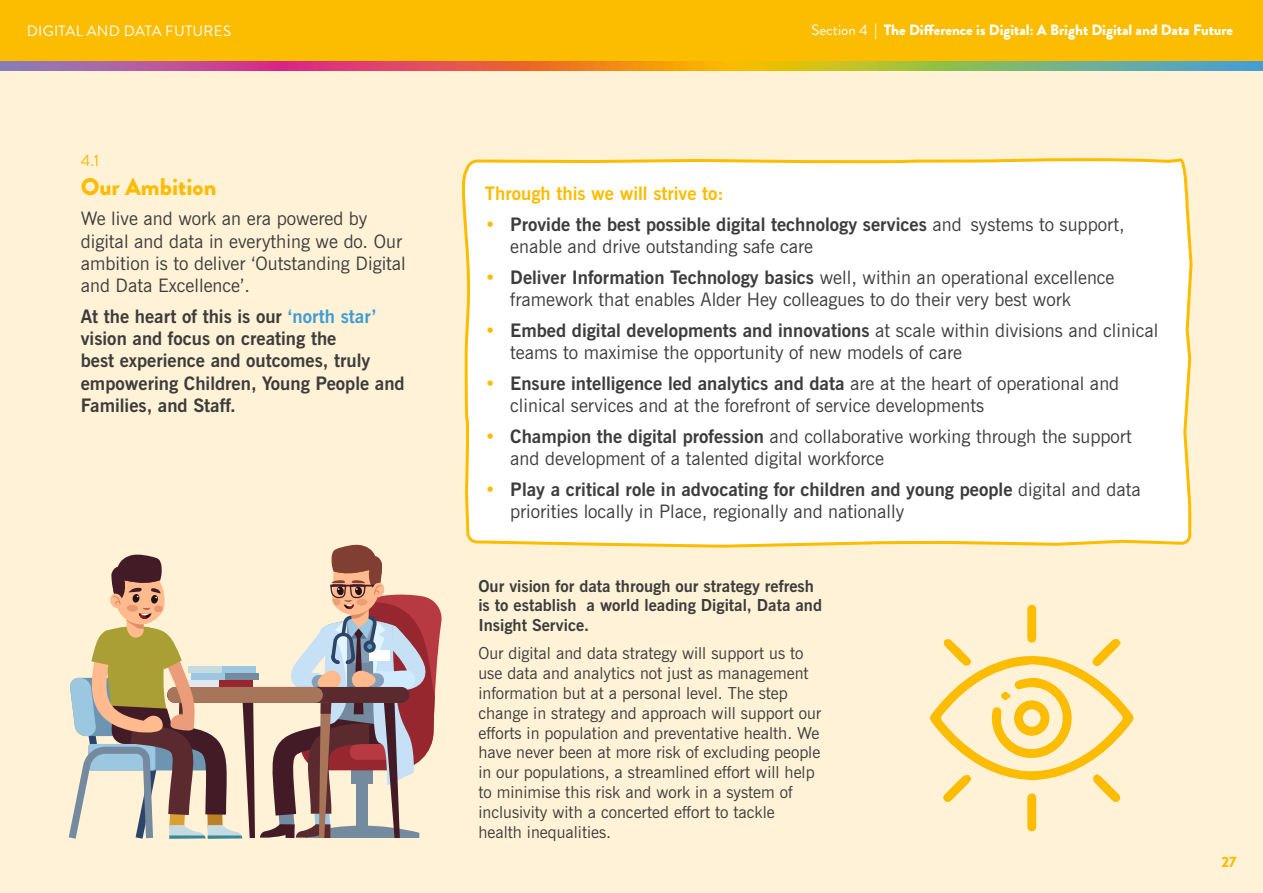
<style>
.page{position:relative;width:1263px;height:893px;background:#fff2d7}
.page>*{position:absolute;margin:0;border:0;box-sizing:border-box;transform-origin:0 0}
.t1{font:900 24px "Brandon Grotesque";color:#fcbc00}
.t2{font:18.6px/22.2px "News Gothic BT";color:#3c3c3b}
.t3{font:700 18.6px/22.2px "News Gothic BT";color:#3c3c3b}
.t4{font:700 18.6px "News Gothic BT";color:#fcbc00}
.t5{font:16.5px/19.8px "News Gothic BT";color:#3c3c3b}
.t6{font:700 16.5px/19.8px "News Gothic BT";color:#3c3c3b}
.t7{font:16.5px "Brandon Grotesque";color:#fcbc00}
.t8{font:900 15px "Brandon Grotesque";color:#fff}
.t9{font:15px "Brandon Grotesque";letter-spacing:.02em;color:#fff}
.t10{font:900 15px "Brandon Grotesque";color:#fcbc00}
.s1{font-weight:400}
.s2{color:#419bd6}
.s3{font-weight:700;color:#fcbc00}
.s4{font-weight:700}
</style>
<div class="page">
<div style="left:0;top:0;width:1263px;height:62px;background:#fcbc00"></div>
<svg style="left:0;top:62px;width:1263px;height:8px"></svg>
<div style="left:462px;top:158px;width:731px;height:390px;background:#fff"></div>
<svg style="left:69px;top:544px;width:373px;height:295px"></svg>
<svg style="left:930px;top:605px;width:204px;height:226px"></svg>
<p class="t9" style="left:27px;top:21px;width:206px">DIGITAL AND DATA FUTURES</p>
<p class="t8" style="left:811px;top:19px;width:423px"><span class="s1">Section 4</span> | The Difference is Digital: A Bright Digital and Data Future</p>
<p class="t7" style="left:81px;top:149px;width:20px">4.1</p>
<p class="t1" style="left:81px;top:169px;width:137px">Our Ambition</p>
<p class="t2" style="left:81px;top:207px;width:327px">We live and work an era powered by digital and data in everything we do. Our ambition is to deliver ‘Outstanding Digital and Data Excellence’.</p>
<p class="t3" style="left:81px;top:305px;width:325px">At the heart of this is our <span class="s2">‘north star’ </span>vision and focus on creating the<br>best experience and outcomes, truly empowering Children, Young People and Families, and Staff.</p>
<p class="t4" style="left:485px;top:182px;width:240px">Through this we will strive to:</p>
<p class="t2" style="left:510px;top:213px;width:616px;text-indent:-25px"><span class="s3">•</span> <span class="s4">Provide the best possible digital technology services</span> and systems to support, enable and drive outstanding safe care</p>
<p class="t2" style="left:510px;top:266px;width:606px;text-indent:-25px"><span class="s3">•</span> <span class="s4">Deliver Information Technology basics</span> well, within an operational excellence framework that enables Alder Hey colleagues to do their very best work</p>
<p class="t2" style="left:510px;top:319px;width:650px;text-indent:-25px"><span class="s3">•</span> <span class="s4">Embed digital developments and innovations</span> at scale within divisions and clinical teams to maximise the opportunity of new models of care</p>
<p class="t2" style="left:510px;top:372px;width:610px;text-indent:-25px"><span class="s3">•</span> <span class="s4">Ensure intelligence led analytics and data</span> are at the heart of operational and clinical services and at the forefront of service developments</p>
<p class="t2" style="left:510px;top:425px;width:623px;text-indent:-25px"><span class="s3">•</span> <span class="s4">Champion the digital profession</span> and collaborative working through the support and development of a talented digital workforce</p>
<p class="t2" style="left:510px;top:478px;width:632px;text-indent:-25px"><span class="s3">•</span> <span class="s4">Play a critical role in advocating for children and young people</span> digital and data priorities locally in Place, regionally and nationally</p>
<p class="t6" style="left:478px;top:576px;width:345px">Our vision for data through our strategy refresh is to establish a world leading Digital, Data and<br>Insight Service.</p>
<p class="t5" style="left:478px;top:644px;width:344px">Our digital and data strategy will support us to use data and analytics not just as management information but at a personal level. The step change in strategy and approach will support our efforts in population and preventative health. We have never been at more risk of excluding people in our populations, a streamlined effort will help to minimise this risk and work in a system of inclusivity with a concerted effort to tackle health inequalities.</p>
<p class="t10" style="left:1221px;top:851px;width:17px">27</p>
</div>
